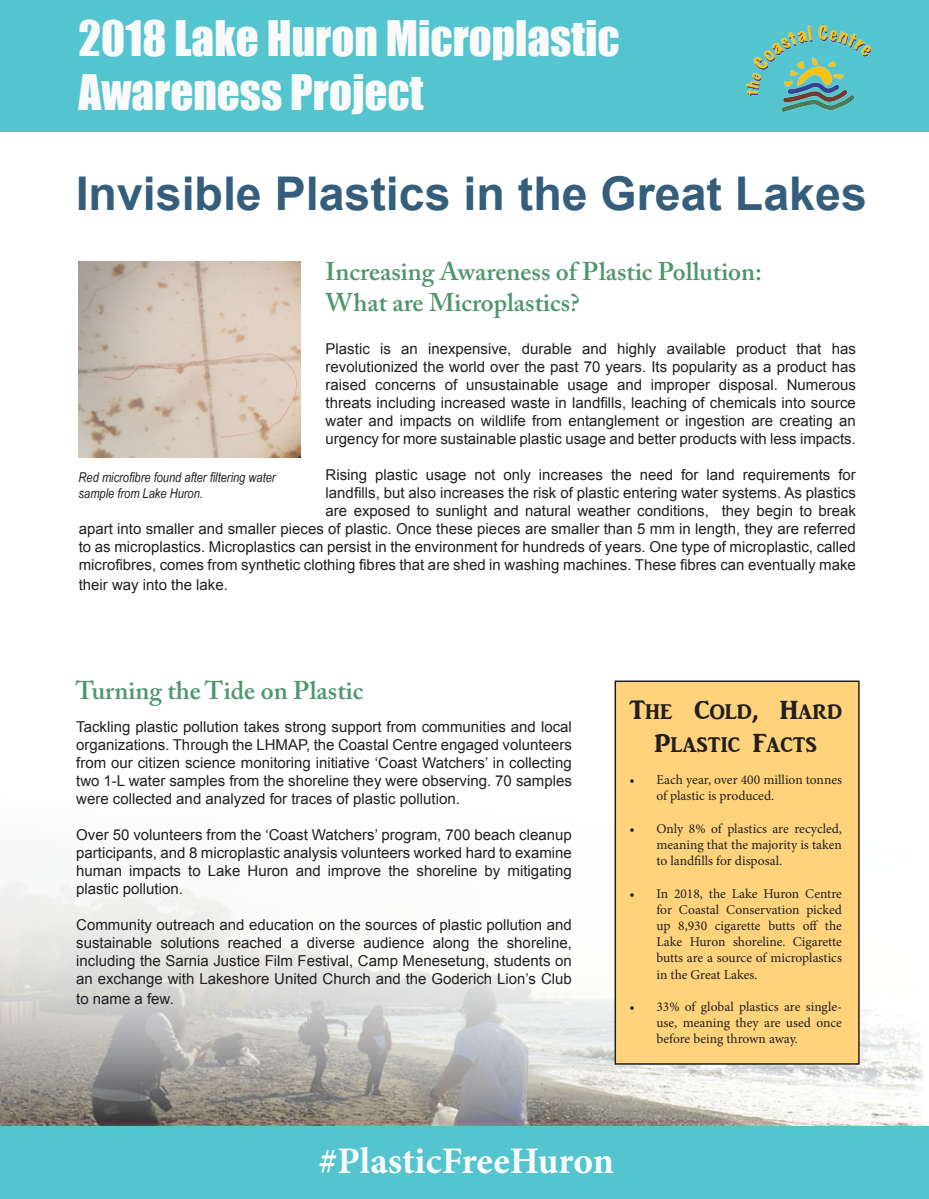
<style>
.page{position:relative;width:929px;height:1199px;background:#fff}
.page>*{position:absolute;margin:0;border:0;box-sizing:border-box;transform-origin:0 0}
.t1{font:700 46.5px "Arial";color:#345e7c}
.t2{font:45px "Impact";color:#fafafa}
.t3{font:700 37.5px "Minion Pro";letter-spacing:-.005em;color:#fafafa}
.t4{font:27px/32.4px "ARJULIAN";color:#231f20;text-align:center}
.t5{font:600 25.5px "Adobe Caslon Pro";color:#4e966e}
.t6{font:15px/18px "Arial";color:#231f20;text-align:justify}
.t7{font:13.5px/16.2px "Minion Pro";color:#231f20;text-align:justify}
.t8{font:italic 13.5px/16.2px "Arial Narrow";color:#231f20}
</style>
<div class="page">
<img style="left:0;top:742px;width:923px;height:384px">
<div style="left:0;top:0;width:929px;height:131px;background:#54c5cf"></div>
<div style="left:0;top:1126px;width:929px;height:73px;background:#54c5cf"></div>
<img style="left:79px;top:261px;width:221px;height:196px">
<div style="left:614px;top:680px;width:245px;height:384px;background:#fed37c;border:2px solid #231f20"></div>
<img style="left:745px;top:24px;width:127px;height:89px">
<p class="t2" style="left:79px;top:3px;width:542px">2018 Lake Huron Microplastic</p>
<p class="t2" style="left:79px;top:57px;width:346px">Awareness Project</p>
<p class="t1" style="left:76px;top:162px;width:792px">Invisible Plastics in the Great Lakes</p>
<p class="t5" style="left:326px;top:256px;width:438px">Increasing Awareness of Plastic Pollution:</p>
<p class="t5" style="left:326px;top:287px;width:256px">What are Microplastics?</p>
<p class="t6" style="left:326px;top:340px;width:532px">Plastic is an inexpensive, durable and highly available product that has revolutionized the world over the past 70 years. Its popularity as a product has raised concerns of unsustainable usage and improper disposal. Numerous threats including increased waste in landfills, leaching of chemicals into source water and impacts on wildlife from entanglement or ingestion are creating an urgency for more sustainable plastic usage and better products with less impacts.</p>
<p class="t6" style="left:79px;top:466px;width:778px;text-align:right">Rising plastic usage not only increases the need for land requirements for<br>landfills, but also increases the risk of plastic entering water systems. As plastics<br>are exposed to sunlight and natural weather conditions, they begin to break<br>apart into smaller and smaller pieces of plastic. Once these pieces are smaller than 5 mm in length, they are referred to as microplastics. Microplastics can persist in the environment for hundreds of years. One type of microplastic, called microfibres, comes from synthetic clothing fibres that are shed in washing machines. These fibres can eventually make</p>
<p class="t6" style="left:79px;top:576px;width:151px">their way into the lake.</p>
<p class="t8" style="left:79px;top:469px;width:198px">Red microfibre found after filtering water sample from Lake Huron.</p>
<p class="t5" style="left:76px;top:675px;width:289px">Turning the Tide on Plastic</p>
<p class="t6" style="left:76px;top:718px;width:497px">Tackling plastic pollution takes strong support from communities and local organizations. Through the LHMAP, the Coastal Centre engaged volunteers from our citizen science monitoring initiative ‘Coast Watchers’ in collecting two 1-L water samples from the shoreline they were observing. 70 samples were collected and analyzed for traces of plastic pollution.</p>
<p class="t6" style="left:76px;top:826px;width:497px">Over 50 volunteers from the ‘Coast Watchers’ program, 700 beach cleanup participants, and 8 microplastic analysis volunteers worked hard to examine human impacts to Lake Huron and improve the shoreline by mitigating plastic pollution.</p>
<p class="t6" style="left:76px;top:916px;width:497px">Community outreach and education on the sources of plastic pollution and sustainable solutions reached a diverse audience along the shoreline, including the Sarnia Justice Film Festival, Camp Menesetung, students on an exchange with Lakeshore United Church and the Goderich Lion’s Club</p>
<p class="t6" style="left:76px;top:990px;width:99px">to name a few.</p>
<p class="t4" style="left:629px;top:694px;width:214px">The Cold, Hard<br>Plastic Facts</p>
<p class="t7" style="left:656px;top:772px;width:187px;text-indent:-27px">• Each year, over 400 million tonnes of plastic is produced.</p>
<p class="t7" style="left:656px;top:820px;width:187px;text-indent:-27px">• Only 8% of plastics are recycled, meaning that the majority is taken to landfills for disposal.</p>
<p class="t7" style="left:656px;top:885px;width:187px;text-indent:-27px">• In 2018, the Lake Huron Centre for Coastal Conservation picked up 8,930 cigarette butts off the Lake Huron shoreline. Cigarette butts are a source of microplastics in the Great Lakes.</p>
<p class="t7" style="left:656px;top:998px;width:187px;text-indent:-27px">• 33% of global plastics are single&shy;use, meaning they are used once before being thrown away.</p>
<p class="t3" style="left:319px;top:1134px;width:297px">#PlasticFreeHuron</p>
</div>
